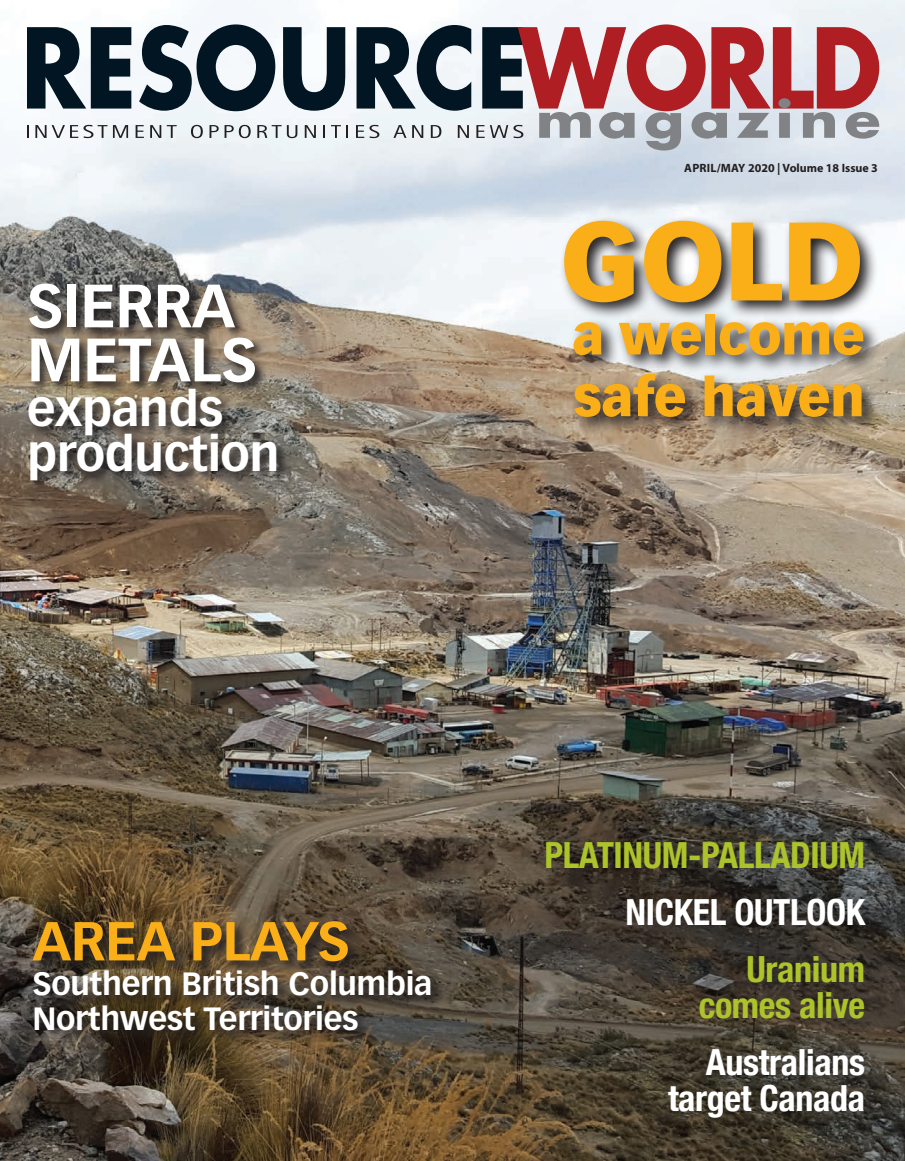
<style>
.page{position:relative;width:905px;height:1161px;background:#fff}
.page>*{position:absolute;margin:0;border:0;box-sizing:border-box;transform-origin:0 0}
.t1{font:900 109.35px "Vectora LH";color:#faaf18}
.t2{font:700 60px/54px "Vectora LH";letter-spacing:-.01em;color:#fff}
.t3{font:700 53.85px "Vectora LH";letter-spacing:-.01em;color:#faaf18}
.t4{font:900 52.35px/61.8px "Vectora LH";letter-spacing:-.01em;color:#faaf18}
.t5{font:700 48px/45px "Vectora LH";letter-spacing:-.01em;color:#fff}
.t6{font:700 condensed 36px/36px "Helvetica Neue";letter-spacing:-.01em;color:#fff;text-align:right}
.t7{font:700 condensed 36px/36px "Helvetica Neue";letter-spacing:-.01em;color:#acc32b;text-align:right}
.t8{font:700 31.65px/34.8px "Vectora LH";letter-spacing:-.01em;color:#fff}
.t9{font:700 12px "Myriad Pro";color:#231f20}
</style>
<div class="page">
<img style="left:0;top:0;width:904px;height:1161px">
<svg style="left:27px;top:27px;width:104px;height:82px"></svg>
<svg style="left:139px;top:24px;width:136px;height:87px"></svg>
<svg style="left:283px;top:27px;width:62px;height:84px"></svg>
<svg style="left:27px;top:125px;width:2px;height:13px"></svg>
<svg style="left:35px;top:125px;width:72px;height:13px"></svg>
<svg style="left:113px;top:125px;width:15px;height:13px"></svg>
<svg style="left:136px;top:125px;width:8px;height:13px"></svg>
<svg style="left:150px;top:125px;width:11px;height:13px"></svg>
<svg style="left:167px;top:125px;width:10px;height:13px"></svg>
<svg style="left:191px;top:125px;width:12px;height:13px"></svg>
<svg style="left:209px;top:125px;width:42px;height:13px"></svg>
<svg style="left:257px;top:125px;width:24px;height:13px"></svg>
<svg style="left:287px;top:125px;width:10px;height:13px"></svg>
<svg style="left:305px;top:125px;width:11px;height:13px"></svg>
<svg style="left:323px;top:125px;width:2px;height:13px"></svg>
<svg style="left:331px;top:125px;width:17px;height:13px"></svg>
<svg style="left:356px;top:24px;width:523px;height:127px;background:#b19096"></svg>
<svg style="left:558px;top:215px;width:323px;height:220px;background:#9a9692"></svg>
<svg style="left:26px;top:281px;width:264px;height:213px;background:#6a6258"></svg>
<svg style="left:30px;top:918px;width:415px;height:127px;background:#4a3e2f"></svg>
<h2 class="t2" style="left:27px;top:279px;width:232px">SIERRA<br>METALS</h2>
<h3 class="t5" style="left:27px;top:387px;width:254px">expands production</h3>
<p class="t9" style="left:684px;top:160px;width:195px">APRIL/MAY 2020 | Volume 18 Issue 3</p>
<h1 class="t1" style="left:560px;top:193px;width:306px">GOLD</h1>
<h3 class="t4" style="left:572px;top:304px;width:294px">a welcome safe haven</h3>
<h3 class="t3" style="left:32px;top:909px;width:319px">AREA PLAYS</h3>
<p class="t8" style="left:32px;top:967px;width:401px">Southern British Columbia<br>Northwest Territories</p>
<p class="t7" style="left:544px;top:835px;width:322px">PLATINUM-PALLADIUM</p>
<p class="t6" style="left:625px;top:892px;width:241px">NICKEL OUTLOOK</p>
<p class="t7" style="left:698px;top:948px;width:168px">Uranium comes alive</p>
<p class="t6" style="left:668px;top:1041px;width:198px">Australians target Canada</p>
</div>
